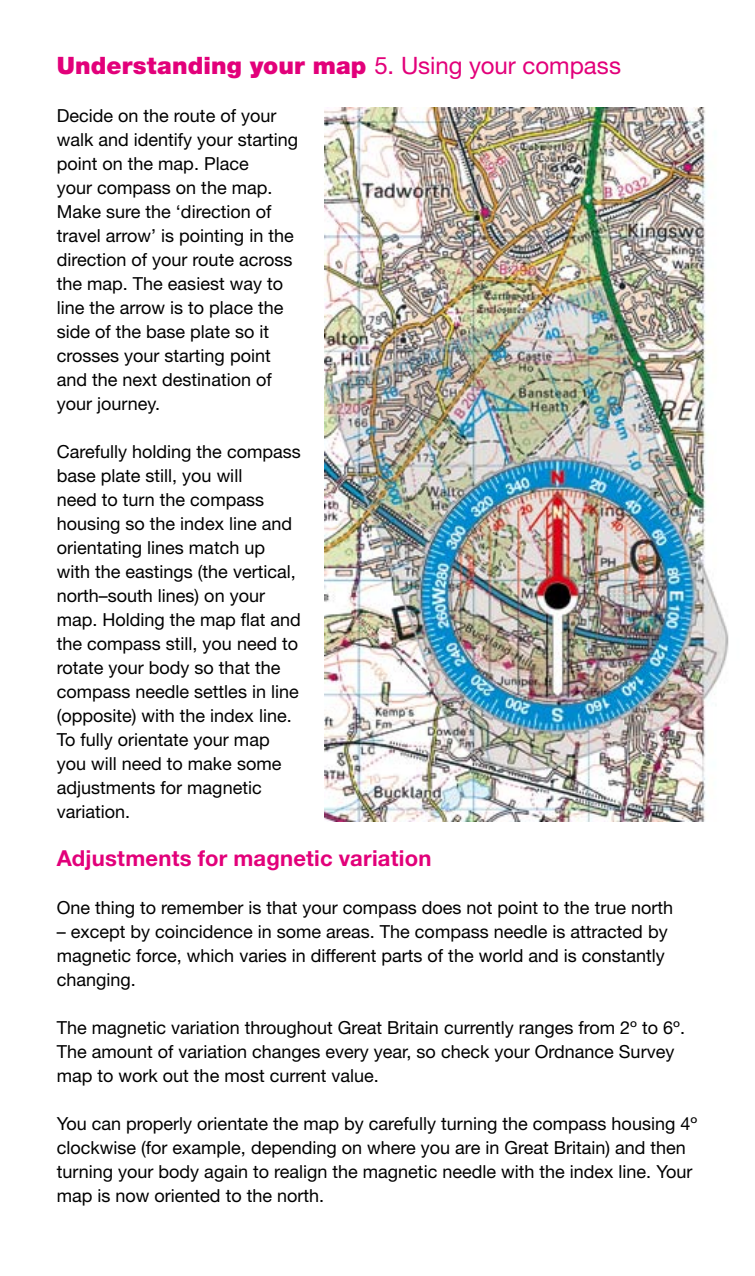
<style>
.page{position:relative;width:755px;height:1276px;background:#fff}
.page>*{position:absolute;margin:0;border:0;box-sizing:border-box;transform-origin:0 0}
.t1{font:900 24px "Helvetica Neue LT Std";letter-spacing:.005em;color:#e2007a}
.t2{font:700 22px "Helvetica Neue LT Std";letter-spacing:.01em;color:#e2007a}
.t3{font:18px/24px "Helvetica Neue LT Std";color:#000}
.s1{font-weight:400}
</style>
<div class="page">
<img style="left:324px;top:108px;width:405px;height:714px">
<h1 class="t1" style="left:57px;top:51px;width:565px">Understanding your map <span class="s1">5. Using your compass</span></h1>
<p class="t3" style="left:57px;top:103px;width:243px">Decide on the route of your walk and identify your starting point on the map. Place<br>your compass on the map.<br>Make sure the ‘direction of travel arrow’ is pointing in the direction of your route across the map. The easiest way to line the arrow is to place the side of the base plate so it crosses your starting point and the next destination of your journey.</p>
<p class="t3" style="left:57px;top:439px;width:245px">Carefully holding the compass base plate still, you will<br>need to turn the compass housing so the index line and orientating lines match up with the eastings (the vertical, north–south lines) on your map. Holding the map flat and the compass still, you need to rotate your body so that the compass needle settles in line (opposite) with the index line.<br>To fully orientate your map you will need to make some adjustments for magnetic variation.</p>
<p class="t2" style="left:57px;top:844px;width:376px">Adjustments for magnetic variation</p>
<p class="t3" style="left:57px;top:895px;width:617px">One thing to remember is that your compass does not point to the true north</p>
<p class="t3" style="left:57px;top:919px;width:612px">– except by coincidence in some areas. The compass needle is attracted by magnetic force, which varies in different parts of the world and is constantly changing.</p>
<p class="t3" style="left:57px;top:1015px;width:629px">The magnetic variation throughout Great Britain currently ranges from 2º to 6º.<br>The amount of variation changes every year, so check your Ordnance Survey map to work out the most current value.</p>
<p class="t3" style="left:57px;top:1111px;width:641px">You can properly orientate the map by carefully turning the compass housing 4º clockwise (for example, depending on where you are in Great Britain) and then turning your body again to realign the magnetic needle with the index line. Your map is now oriented to the north.</p>
</div>
